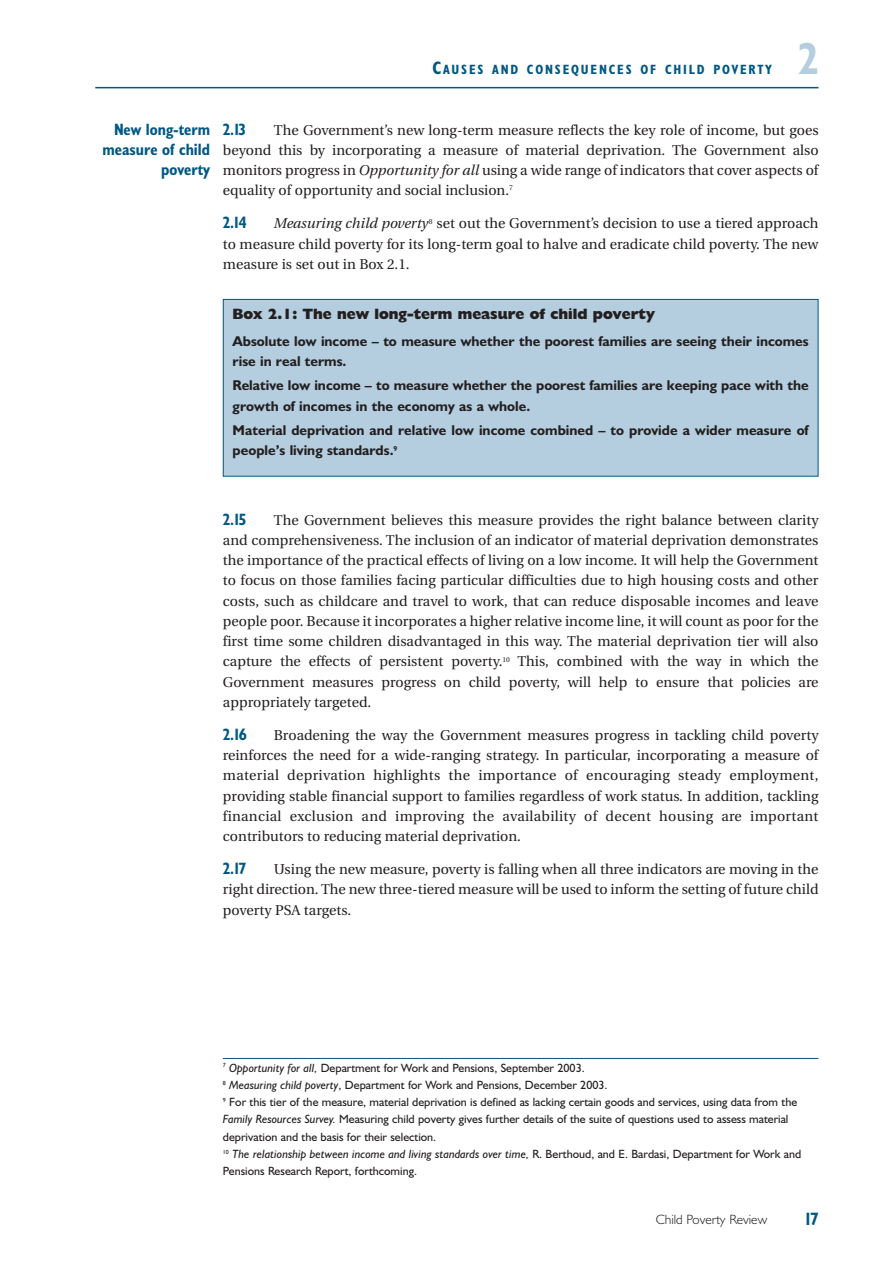
<style>
.page{position:relative;width:893px;height:1263px;background:#fff}
.page>*{position:absolute;margin:0;border:0;box-sizing:border-box;transform-origin:0 0}
.t1{font:700 condensed 45px "Humanist 521 BT";color:#b4cee0}
.t2{font:700 condensed 18px "Humanist 521 BT";color:#005883}
.t3{font:700 condensed 16.5px/20.2px "Humanist 521 BT";color:#005883;text-align:right}
.t4{font:800 15px "Humanist 521 BT";color:#231f20}
.t5{font:14.25px/20.2px "Utopia";color:#231f20;text-align:justify}
.t6{font:700 14.25px/20.2px "Humanist 521 BT";color:#231f20}
.t7{font:700 condensed 13.5px "Humanist 521 BT";letter-spacing:.135em;color:#005883}
.t8{font:300 13.5px "Humanist 521 BT";color:#231f20}
.t9{font:12px/17.2px "Humanist 521 BT";color:#231f20}
.s1{font-size:18px}
.s2{font-style:italic}
</style>
<div class="page">
<hr style="left:95px;top:87px;width:723px;height:1px;background:#005883">
<hr style="left:223px;top:1058px;width:595px;height:1px;background:#005883">
<div style="left:223px;top:299px;width:595px;height:177px;background:#b4cee0"></div>
<div style="left:223px;top:299px;width:595px;height:178px;border:1px solid #005883"></div>
<p class="t7" style="left:432px;top:65px;width:340px"><span class="s1">C</span>AUSES AND CONSEQUENCES OF CHILD POVERTY</p>
<h1 class="t1" style="left:798px;top:43px;width:22px">2</h1>
<p class="t3" style="left:102px;top:121px;width:109px">New long-term measure of child poverty</p>
<p class="t3" style="left:223px;top:121px;width:24px">2.13</p>
<p class="t5" style="left:223px;top:121px;width:597px;text-indent:51px">The Government’s new long-term measure reflects the key role of income, but goes beyond this by incorporating a measure of material deprivation. The Government also monitors progress in <span class="s2">Opportunity for all</span> using a wide range of indicators that cover aspects of equality of opportunity and social inclusion.<sup>7</sup></p>
<p class="t3" style="left:223px;top:214px;width:25px">2.14</p>
<p class="t5" style="left:223px;top:215px;width:597px;text-indent:51px"><span class="s2">Measuring child poverty</span><sup>8</sup> set out the Government’s decision to use a tiered approach to measure child poverty for its long-term goal to halve and eradicate child poverty. The new measure is set out in Box 2.1.</p>
<p class="t4" style="left:233px;top:309px;width:423px">Box 2.1: The new long-term measure of child poverty</p>
<p class="t6" style="left:233px;top:332px;width:577px">Absolute low income – to measure whether the poorest families are seeing their incomes rise in real terms.</p>
<p class="t6" style="left:233px;top:377px;width:577px">Relative low income – to measure whether the poorest families are keeping pace with the growth of incomes in the economy as a whole.</p>
<p class="t6" style="left:233px;top:422px;width:577px">Material deprivation and relative low income combined – to provide a wider measure of people’s living standards.<sup>9</sup></p>
<p class="t3" style="left:223px;top:511px;width:25px">2.15</p>
<p class="t5" style="left:223px;top:511px;width:597px;text-indent:51px">The Government believes this measure provides the right balance between clarity and comprehensiveness. The inclusion of an indicator of material deprivation demonstrates the importance of the practical effects of living on a low income. It will help the Government to focus on those families facing particular difficulties due to high housing costs and other costs, such as childcare and travel to work, that can reduce disposable incomes and leave people poor. Because it incorporates a higher relative income line, it will count as poor for the first time some children disadvantaged in this way. The material deprivation tier will also capture the effects of persistent poverty.<sup>10</sup> This, combined with the way in which the Government measures progress on child poverty, will help to ensure that policies are appropriately targeted.</p>
<p class="t3" style="left:223px;top:726px;width:26px">2.16</p>
<p class="t5" style="left:223px;top:726px;width:597px;text-indent:51px">Broadening the way the Government measures progress in tackling child poverty reinforces the need for a wide-ranging strategy. In particular, incorporating a measure of material deprivation highlights the importance of encouraging steady employment, providing stable financial support to families regardless of work status. In addition, tackling financial exclusion and improving the availability of decent housing are important contributors to reducing material deprivation.</p>
<p class="t3" style="left:223px;top:860px;width:25px">2.17</p>
<p class="t5" style="left:223px;top:860px;width:597px;text-indent:51px">Using the new measure, poverty is falling when all three indicators are moving in the right direction. The new three-tiered measure will be used to inform the setting of future child poverty PSA targets.</p>
<p class="t9" style="left:223px;top:1060px;width:580px"><sup>7</sup> <span class="s2">Opportunity for all,</span> Department for Work and Pensions, September 2003.<br><sup>8</sup> <span class="s2">Measuring child poverty</span>, Department for Work and Pensions, December 2003.<br><sup>9</sup> For this tier of the measure, material deprivation is defined as lacking certain goods and services, using data from the <span class="s2">Family Resources Survey.</span> Measuring child poverty gives further details of the suite of questions used to assess material deprivation and the basis for their selection.<br><sup>10</sup> <span class="s2">The relationship between income and living standards over time,</span> R. Berthoud, and E. Bardasi, Department for Work and Pensions Research Report, forthcoming.</p>
<p class="t8" style="left:655px;top:1215px;width:113px">Child Poverty Review</p>
<p class="t2" style="left:805px;top:1212px;width:15px">17</p>
</div>
